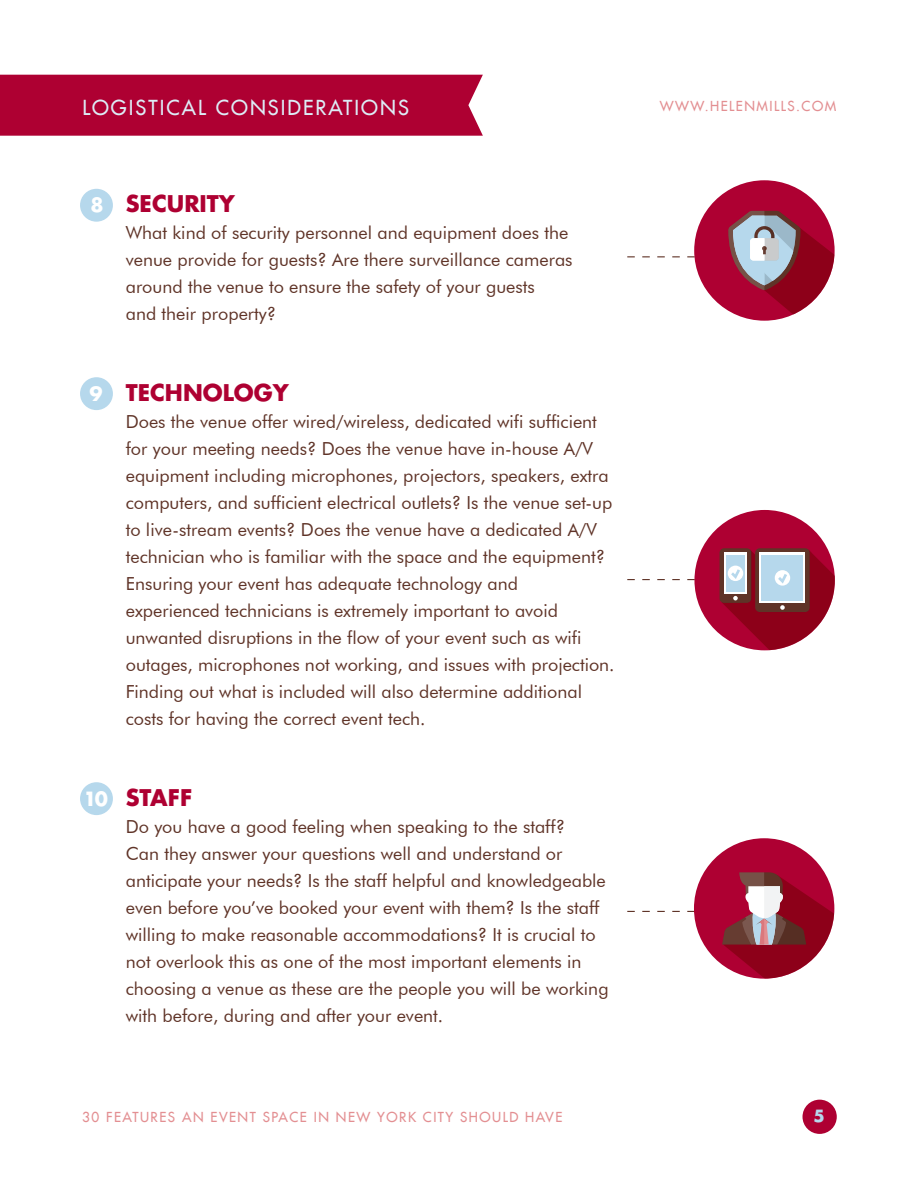
<style>
.page{position:relative;width:918px;height:1188px;background:#fff}
.page>*{position:absolute;margin:0;border:0;box-sizing:border-box;transform-origin:0 0}
.t1{font:700 22.5px "Futura LT";color:#ae0032}
.t2{font:20.25px "Futura LT";letter-spacing:.1em;color:#ddecf6}
.t3{font:700 19.2px "Futura LT";color:#fff}
.t4{font:18px/27px "Futura BT";color:#5f3327}
.t5{font:700 16.5px "Futura LT";color:#b6d8ec}
.t6{font:13.5px "Futura LT";letter-spacing:.11em;color:#e38f92}
</style>
<div class="page">
<div style="left:803px;top:1100px;width:34px;height:34px;background:#ae0032;border-radius:50%"></div>
<div style="left:0;top:75px;width:483px;height:61px;background:#ae0032"></div>
<div style="left:694px;top:180px;width:141px;height:141px;background:#ae0032;border-radius:50%"></div>
<svg style="left:627px;top:211px;width:208px;height:110px"></svg>
<div style="left:694px;top:510px;width:141px;height:140px;background:#ae0032;border-radius:50%"></div>
<div style="left:755px;top:548px;width:55px;height:64px;background:#5f3327;border-radius:5px"></div>
<div style="left:720px;top:548px;width:31px;height:55px;background:#5f3327;border-radius:5px"></div>
<svg style="left:627px;top:550px;width:208px;height:100px"></svg>
<div style="left:694px;top:838px;width:140px;height:141px;background:#ae0032;border-radius:50%"></div>
<svg style="left:627px;top:872px;width:207px;height:107px"></svg>
<div style="left:80px;top:377px;width:33px;height:33px;background:#b6d8ec;border-radius:50%"></div>
<div style="left:80px;top:782px;width:33px;height:33px;background:#b6d8ec;border-radius:50%"></div>
<div style="left:80px;top:189px;width:33px;height:33px;background:#b6d8ec;border-radius:50%"></div>
<p class="t2" style="left:82px;top:95px;width:328px">LOGISTICAL CONSIDERATIONS</p>
<p class="t3" style="left:91px;top:193px;width:15px">8</p>
<p class="t1" style="left:126px;top:189px;width:111px">SECURITY</p>
<p class="t4" style="left:126px;top:219px;width:448px">What kind of security personnel and equipment does the venue provide for guests? Are there surveillance cameras around the venue to ensure the safety of your guests<br>and their property?</p>
<p class="t3" style="left:90px;top:381px;width:15px">9</p>
<p class="t1" style="left:126px;top:378px;width:165px">TECHNOLOGY</p>
<p class="t4" style="left:126px;top:408px;width:490px">Does the venue offer wired/wireless, dedicated wifi sufficient for your meeting needs? Does the venue have in-house A/V equipment including microphones, projectors, speakers, extra computers, and sufficient electrical outlets? Is the venue set-up to live-stream events? Does the venue have a dedicated A/V technician who is familiar with the space and the equipment?<br>Ensuring your event has adequate technology and experienced technicians is extremely important to avoid unwanted disruptions in the flow of your event such as wifi outages, microphones not working, and issues with projection.<br>Finding out what is included will also determine additional costs for having the correct event tech.</p>
<p class="t3" style="left:83px;top:786px;width:26px">10</p>
<p class="t1" style="left:126px;top:783px;width:68px">STAFF</p>
<p class="t4" style="left:126px;top:813px;width:484px">Do you have a good feeling when speaking to the staff?<br>Can they answer your questions well and understand or anticipate your needs? Is the staff helpful and knowledgeable even before you’ve booked your event with them? Is the staff willing to make reasonable accommodations? It is crucial to not overlook this as one of the most important elements in choosing a venue as these are the people you will be working with before, during and after your event.</p>
<p class="t6" style="left:82px;top:1109px;width:482px">30 FEATURES AN EVENT SPACE IN NEW YORK CITY SHOULD HAVE</p>
<p class="t6" style="left:660px;top:97px;width:178px">WWW.HELENMILLS.COM</p>
<p class="t5" style="left:814px;top:1105px;width:13px">5</p>
</div>
